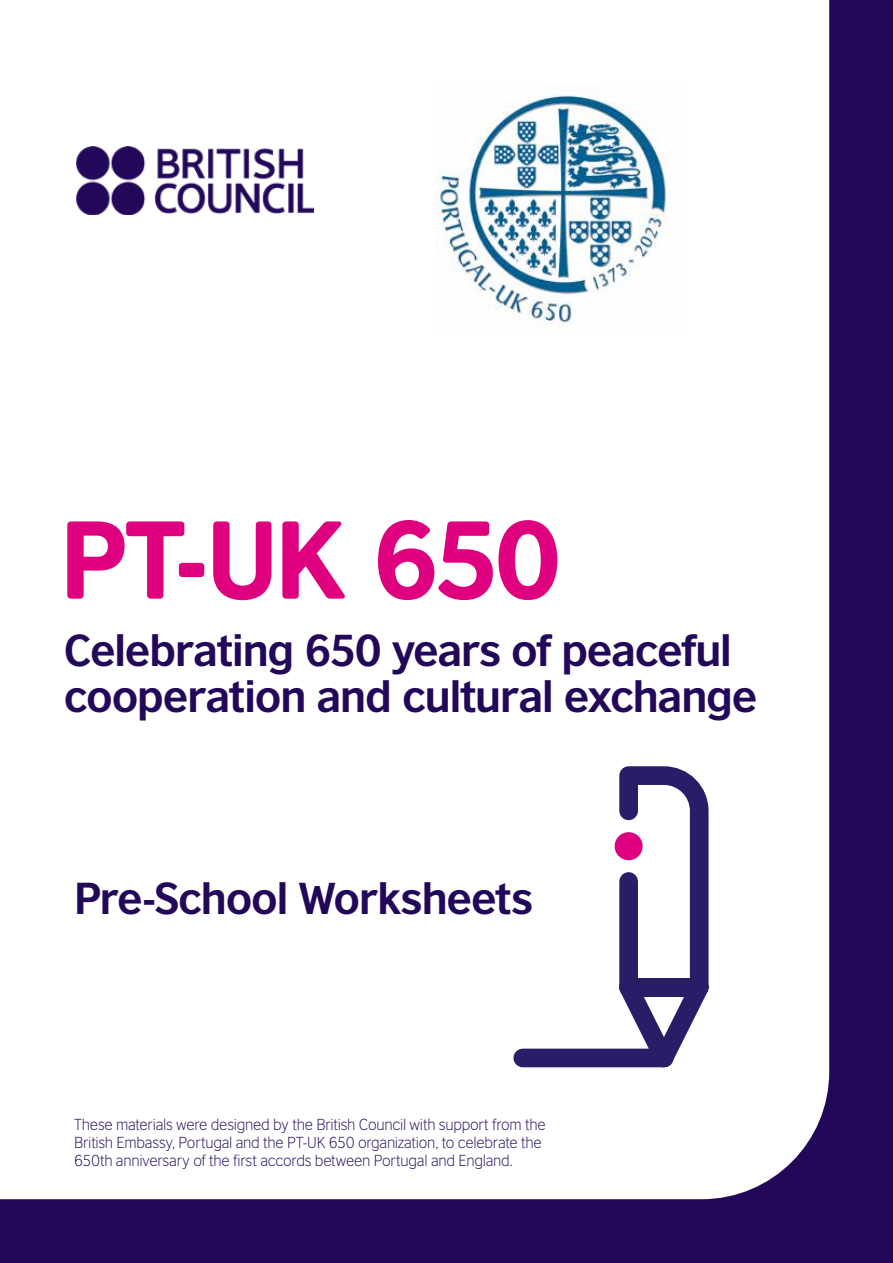
<style>
.page{position:relative;width:893px;height:1263px;background:#23085a}
.page>*{position:absolute;margin:0;border:0;box-sizing:border-box;transform-origin:0 0}
.t1{font:103.95px "British Council Sans Headline";letter-spacing:-.05em;color:#de007e}
.t2{font:700 42.15px/46.3px "British Council Sans";letter-spacing:-.03em;color:#23085a}
.t3{font:300 15px/18px "British Council Sans";letter-spacing:-.02em;color:#23085a}
</style>
<div class="page">
<div style="left:0;top:0;width:829px;height:1199px;background:#fff"></div>
<img style="left:436px;top:85px;width:247px;height:248px">
<img style="left:77px;top:146px;width:237px;height:69px">
<svg style="left:504px;top:757px;width:225px;height:326px"></svg>
<div style="left:615px;top:832px;width:28px;height:28px;background:#de007e;border-radius:50%"></div>
<h1 class="t1" style="left:60px;top:480px;width:503px">PT-UK 650</h1>
<h2 class="t2" style="left:64px;top:623px;width:695px">Celebrating 650 years of peaceful cooperation and cultural exchange</h2>
<h2 class="t2" style="left:74px;top:871px;width:461px">Pre-School Worksheets</h2>
<p class="t3" style="left:74px;top:1114px;width:473px">These materials were designed by the British Council with support from the<br>British Embassy, Portugal and the PT-UK 650 organization, to celebrate the<br>650th anniversary of the first accords between Portugal and England.</p>
</div>
